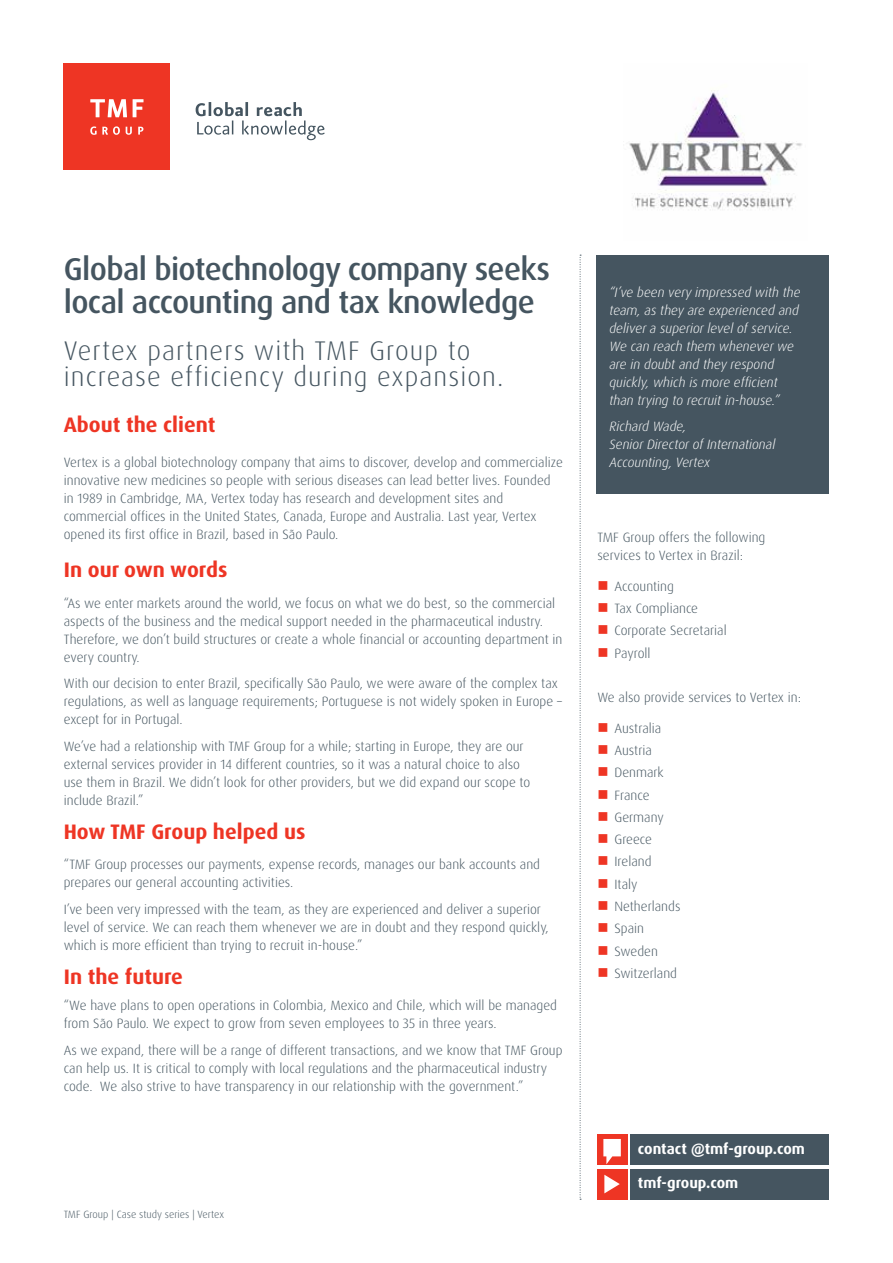
<style>
.page{position:relative;width:893px;height:1263px;background:#fff}
.page>*{position:absolute;margin:0;border:0;box-sizing:border-box;transform-origin:0 0}
.t1{font:500 31.5px/33px "Dax OT";letter-spacing:-.02em;color:#455560}
.t2{font:300 27px/25.5px "Dax OT";letter-spacing:.04em;color:#455560}
.t3{font:700 21px "Dax OT";color:#ee3524}
.t4{font:700 15px "Dax OT";color:#fff}
.t5{font:300 13.5px/18px "Dax OT";color:#455560}
.t6{font:italic 300 13.5px/18px "Dax OT";color:#fff}
.t7{font:300 10.5px "Dax OT";color:#455560}
.s1{color:#ee3524}
</style>
<div class="page">
<div style="left:64px;top:64px;width:106px;height:106px;background:#ee3524"></div>
<svg style="left:196px;top:102px;width:129px;height:38px"></svg>
<svg style="left:90px;top:126px;width:30px;height:9px"></svg>
<svg style="left:126px;top:127px;width:6px;height:8px"></svg>
<svg style="left:138px;top:127px;width:5px;height:8px"></svg>
<svg style="left:133px;top:99px;width:11px;height:18px"></svg>
<svg style="left:90px;top:99px;width:37px;height:18px"></svg>
<div style="left:630px;top:1134px;width:199px;height:31px;background:#455560"></div>
<div style="left:597px;top:1134px;width:30px;height:31px;background:#ee3524"></div>
<svg style="left:603px;top:1139px;width:18px;height:25px"></svg>
<div style="left:630px;top:1169px;width:199px;height:30px;background:#455560"></div>
<div style="left:597px;top:1169px;width:30px;height:30px;background:#ee3524"></div>
<svg style="left:604px;top:1175px;width:16px;height:18px"></svg>
<div style="left:597px;top:255px;width:232px;height:238px;background:#455560"></div>
<svg style="left:580px;top:255px;width:1px;height:945px"></svg>
<img style="left:629px;top:90px;width:173px;height:120px">
<h1 class="t1" style="left:64px;top:253px;width:488px">Global biotechnology company seeks local accounting and tax knowledge</h1>
<h2 class="t2" style="left:64px;top:338px;width:441px">Vertex partners with TMF Group to increase efficiency during expansion.</h2>
<h3 class="t3" style="left:64px;top:411px;width:153px">About the client</h3>
<p class="t5" style="left:64px;top:454px;width:501px">Vertex is a global biotechnology company that aims to discover, develop and commercialize innovative new medicines so people with serious diseases can lead better lives. Founded in 1989 in Cambridge, MA, Vertex today has research and development sites and commercial offices in the United States, Canada, Europe and Australia. Last year, Vertex opened its first office in Brazil, based in São Paulo.</p>
<h3 class="t3" style="left:64px;top:556px;width:165px">In our own words</h3>
<p class="t5" style="left:64px;top:594px;width:500px">“As we enter markets around the world, we focus on what we do best, so the commercial aspects of the business and the medical support needed in the pharmaceutical industry.<br>Therefore, we don’t build structures or create a whole financial or accounting department in every country.</p>
<p class="t5" style="left:64px;top:675px;width:500px">With our decision to enter Brazil, specifically São Paulo, we were aware of the complex tax regulations, as well as language requirements; Portuguese is not widely spoken in Europe – except for in Portugal.</p>
<p class="t5" style="left:64px;top:737px;width:468px">We’ve had a relationship with TMF Group for a while; starting in Europe, they are our external services provider in 14 different countries, so it was a natural choice to also use them in Brazil. We didn’t look for other providers, but we did expand our scope to include Brazil.”</p>
<h3 class="t3" style="left:64px;top:818px;width:243px">How TMF Group helped us</h3>
<p class="t5" style="left:64px;top:856px;width:478px">“TMF Group processes our payments, expense records, manages our bank accounts and prepares our general accounting activities.</p>
<p class="t5" style="left:64px;top:900px;width:487px">I’ve been very impressed with the team, as they are experienced and deliver a superior level of service. We can reach them whenever we are in doubt and they respond quickly, which is more efficient than trying to recruit in-house.”</p>
<h3 class="t3" style="left:64px;top:963px;width:121px">In the future</h3>
<p class="t5" style="left:64px;top:996px;width:495px">“We have plans to open operations in Colombia, Mexico and Chile, which will be managed from São Paulo. We expect to grow from seven employees to 35 in three years.</p>
<p class="t5" style="left:64px;top:1041px;width:500px">As we expand, there will be a range of different transactions, and we know that TMF Group can help us. It is critical to comply with local regulations and the pharmaceutical industry code. We also strive to have transparency in our relationship with the government.”</p>
<p class="t7" style="left:64px;top:1208px;width:162px">TMF Group | Case study series | Vertex</p>
<p class="t6" style="left:609px;top:283px;width:193px">“I’ve been very impressed with the team, as they are experienced and deliver a superior level of service.<br>We can reach them whenever we are in doubt and they respond quickly, which is more efficient than trying to recruit in-house.”</p>
<p class="t6" style="left:609px;top:418px;width:167px">Richard Wade,<br>Senior Director of International<br>Accounting, Vertex</p>
<p class="t5" style="left:597px;top:529px;width:169px">TMF Group offers the following services to Vertex in Brazil:</p>
<p class="t5" style="left:597px;top:577px;width:78px"><span class="s1">■</span> Accounting</p>
<p class="t5" style="left:597px;top:600px;width:102px"><span class="s1">■</span> Tax Compliance</p>
<p class="t5" style="left:597px;top:622px;width:131px"><span class="s1">■</span> Corporate Secretarial</p>
<p class="t5" style="left:597px;top:644px;width:55px"><span class="s1">■</span> Payroll</p>
<p class="t5" style="left:597px;top:689px;width:205px">We also provide services to Vertex in:</p>
<p class="t5" style="left:597px;top:719px;width:65px"><span class="s1">■</span> Australia</p>
<p class="t5" style="left:597px;top:742px;width:56px"><span class="s1">■</span> Austria</p>
<p class="t5" style="left:597px;top:764px;width:68px"><span class="s1">■</span> Denmark</p>
<p class="t5" style="left:597px;top:786px;width:54px"><span class="s1">■</span> France</p>
<p class="t5" style="left:597px;top:808px;width:68px"><span class="s1">■</span> Germany</p>
<p class="t5" style="left:597px;top:831px;width:56px"><span class="s1">■</span> Greece</p>
<p class="t5" style="left:597px;top:853px;width:56px"><span class="s1">■</span> Ireland</p>
<p class="t5" style="left:597px;top:875px;width:42px"><span class="s1">■</span> Italy</p>
<p class="t5" style="left:597px;top:897px;width:84px"><span class="s1">■</span> Netherlands</p>
<p class="t5" style="left:597px;top:920px;width:48px"><span class="s1">■</span> Spain</p>
<p class="t5" style="left:597px;top:942px;width:62px"><span class="s1">■</span> Sweden</p>
<p class="t5" style="left:597px;top:964px;width:81px"><span class="s1">■</span> Switzerland</p>
<p class="t4" style="left:638px;top:1139px;width:168px">contact @tmf-group.com</p>
<p class="t4" style="left:638px;top:1173px;width:102px">tmf-group.com</p>
</div>
